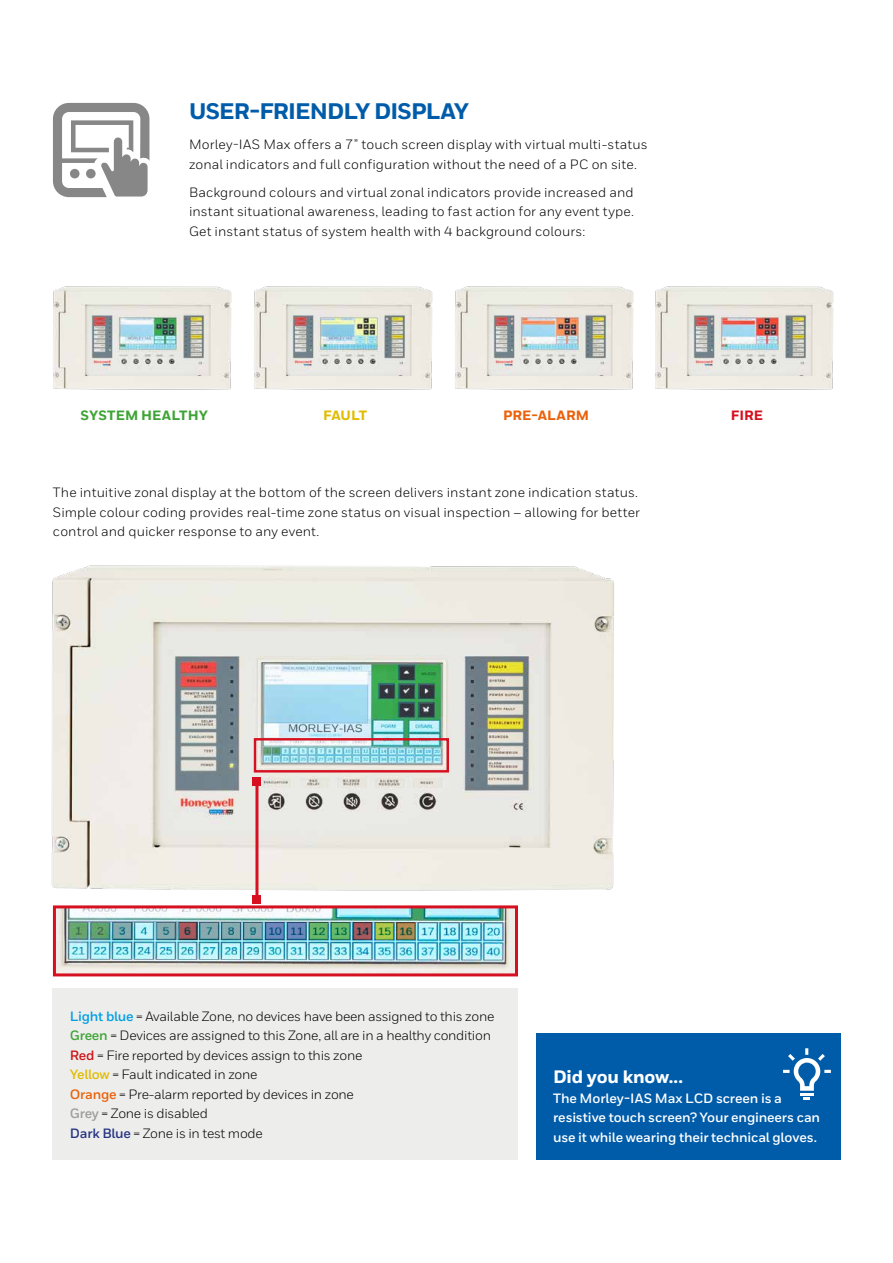
<style>
.page{position:relative;width:893px;height:1263px;background:#fff}
.page>*{position:absolute;margin:0;border:0;box-sizing:border-box;transform-origin:0 0}
.t1{font:800 22.5px "Honeywell Sans";letter-spacing:-.04em;color:#005ca9}
.t2{font:800 18px "Honeywell Sans";letter-spacing:-.015em;color:#fff}
.t3{font:13.5px/19.5px "Honeywell Sans";letter-spacing:.005em;color:#000}
.t4{font:13.5px/19.5px "Honeywell Sans";letter-spacing:-.02em;color:#000}
.t5{font:700 13.5px/19.5px "Honeywell Sans";letter-spacing:-.01em;color:#fff}
.t6{font:800 13.5px "Honeywell Sans";letter-spacing:.005em;color:#3ea435}
.t7{font:800 13.5px "Honeywell Sans";letter-spacing:.01em;color:#eb6109}
.t8{font:800 13.5px "Honeywell Sans";letter-spacing:-.015em;color:#e1bc00}
.t9{font:800 13.5px "Honeywell Sans";color:#d61020}
.s1{font-weight:700;color:#009fe3}
.s2{font-weight:700;color:#3ea435}
.s3{font-weight:700;color:#cd1619}
.s4{font-weight:700;color:#e1bc00}
.s5{font-weight:700;color:#eb6109}
.s6{font-weight:700;color:#9d9d9c}
.s7{font-weight:700;color:#273583}
</style>
<div class="page">
<img style="left:53px;top:286px;width:179px;height:104px">
<img style="left:254px;top:286px;width:179px;height:104px">
<img style="left:455px;top:286px;width:179px;height:104px">
<img style="left:655px;top:286px;width:179px;height:104px">
<svg style="left:53px;top:103px;width:96px;height:94px"></svg>
<img style="left:51px;top:565px;width:563px;height:332px">
<div style="left:53px;top:988px;width:465px;height:172px;background:#ededec"></div>
<div style="left:254px;top:738px;width:195px;height:34px;border:2px solid #d61020"></div>
<img style="left:57px;top:909px;width:457px;height:63px">
<div style="left:53px;top:905px;width:465px;height:71px;border:3px solid #d61020"></div>
<div style="left:536px;top:1033px;width:304px;height:127px;background:#005ca9"></div>
<svg style="left:783px;top:1048px;width:48px;height:52px"></svg>
<hr style="left:255px;top:781px;width:3px;height:119px;background:#d61020">
<div style="left:253px;top:777px;width:8px;height:8px;background:#d61020"></div>
<div style="left:253px;top:896px;width:8px;height:8px;background:#d61020"></div>
<svg style="left:200px;top:923px;width:19px;height:17px"></svg>
<svg style="left:157px;top:923px;width:19px;height:17px"></svg>
<svg style="left:113px;top:923px;width:19px;height:17px"></svg>
<svg style="left:222px;top:923px;width:19px;height:17px"></svg>
<svg style="left:244px;top:923px;width:18px;height:17px"></svg>
<svg style="left:266px;top:923px;width:18px;height:17px"></svg>
<svg style="left:288px;top:923px;width:18px;height:17px"></svg>
<svg style="left:309px;top:923px;width:18px;height:17px"></svg>
<svg style="left:331px;top:923px;width:18px;height:17px"></svg>
<svg style="left:179px;top:923px;width:18px;height:17px"></svg>
<svg style="left:353px;top:923px;width:19px;height:17px"></svg>
<svg style="left:375px;top:923px;width:18px;height:17px"></svg>
<svg style="left:396px;top:923px;width:19px;height:17px"></svg>
<h1 class="t1" style="left:189px;top:97px;width:281px">USER-FRIENDLY DISPLAY</h1>
<p class="t3" style="left:189px;top:135px;width:460px">Morley-IAS Max offers a 7” touch screen display with virtual multi-status zonal indicators and full configuration without the need of a PC on site.</p>
<p class="t3" style="left:189px;top:182px;width:447px;text-align:justify">Background colours and virtual zonal indicators provide increased and instant situational awareness, leading to fast action for any event type.<br>Get instant status of system health with 4 background colours:</p>
<p class="t6" style="left:81px;top:407px;width:129px">SYSTEM HEALTHY</p>
<p class="t8" style="left:323px;top:407px;width:46px">FAULT</p>
<p class="t7" style="left:503px;top:407px;width:87px">PRE-ALARM</p>
<p class="t9" style="left:731px;top:407px;width:34px">FIRE</p>
<p class="t3" style="left:53px;top:483px;width:589px">The intuitive zonal display at the bottom of the screen delivers instant zone indication status.<br>Simple colour coding provides real-time zone status on visual inspection – allowing for better control and quicker response to any event.</p>
<p class="t4" style="left:70px;top:1006px;width:426px"><span class="s1">Light blue</span> = Available Zone, no devices have been assigned to this zone <span class="s2">Green</span> = Devices are assigned to this Zone, all are in a healthy condition <span class="s3">Red</span> = Fire reported by devices assign to this zone<br><span class="s4">Yellow</span> = Fault indicated in zone<br><span class="s5">Orange</span> = Pre-alarm reported by devices in zone<br><span class="s6">Grey</span> = Zone is disabled<br><span class="s7">Dark Blue</span> = Zone is in test mode</p>
<h2 class="t2" style="left:553px;top:1066px;width:132px">Did you know...</h2>
<p class="t5" style="left:553px;top:1088px;width:269px">The Morley-IAS Max LCD screen is a resistive touch screen? Your engineers can use it while wearing their technical gloves.</p>
</div>
